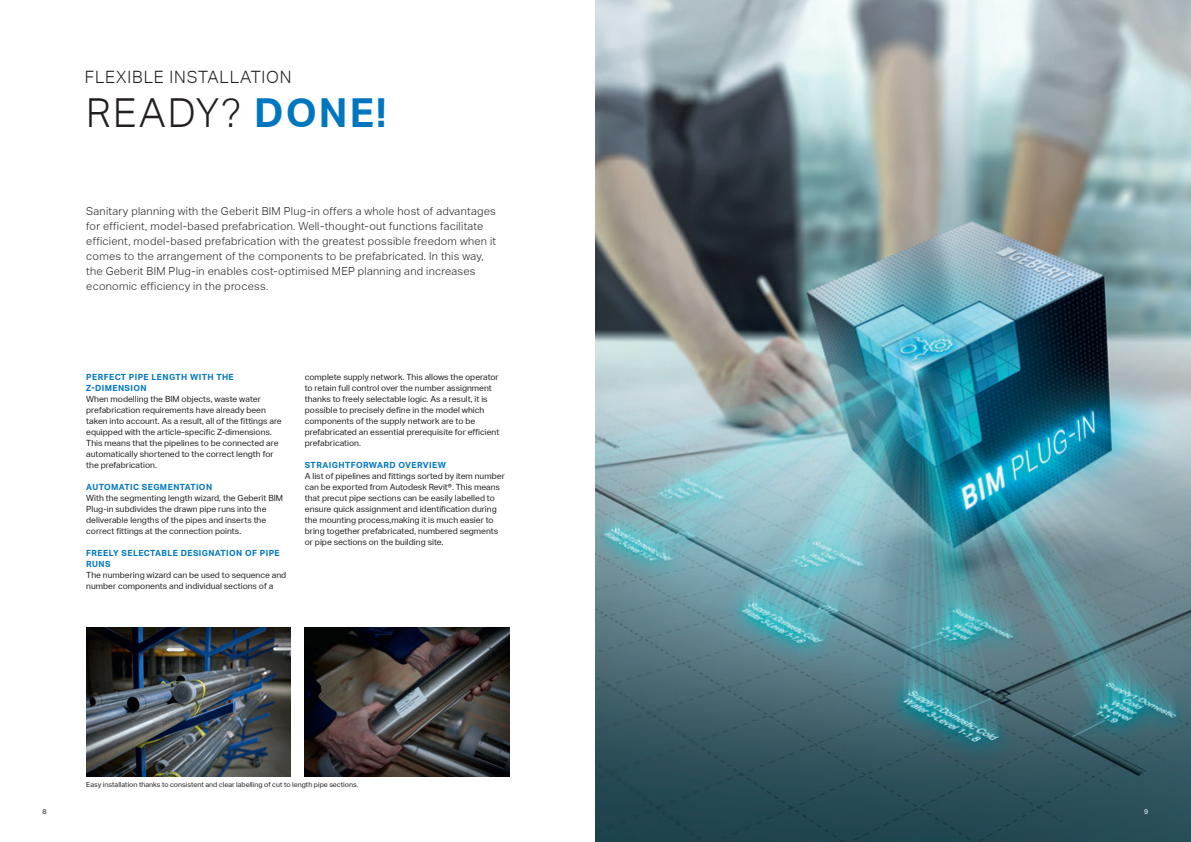
<style>
.page{position:relative;width:1191px;height:842px;background:#fff}
.page>*{position:absolute;margin:0;border:0;box-sizing:border-box;transform-origin:0 0}
.t1{font:300 40px "Aktiv Grotesk Geberit";letter-spacing:.05em;color:#231f20}
.t2{font:300 17px "Aktiv Grotesk Geberit";letter-spacing:.05em;color:#231f20}
.t3{font:300 11px/15px "Aktiv Grotesk Geberit";letter-spacing:.025em;color:#231f20}
.t4{font:8.5px/11px "Aktiv Grotesk Geberit";color:#231f20}
.t5{font:700 8.5px/11px "Aktiv Grotesk Geberit";letter-spacing:.05em;color:#0076be}
.t6{font:7px "Aktiv Grotesk Geberit";color:#231f20}
.t7{font:7px "Aktiv Grotesk Geberit";color:#fff}
.s1{font-weight:700;color:#0076be}
</style>
<div class="page">
<img style="left:305px;top:627px;width:204px;height:149px">
<img style="left:595px;top:0;width:596px;height:842px">
<img style="left:86px;top:627px;width:205px;height:149px">
<h2 class="t2" style="left:85px;top:68px;width:208px">FLEXIBLE INSTALLATION</h2>
<h1 class="t1" style="left:86px;top:90px;width:302px">READY? <span class="s1">DONE!</span></h1>
<p class="t3" style="left:86px;top:204px;width:411px">Sanitary planning with the Geberit BIM Plug-in offers a whole host of advantages for efficient, model-based prefabrication. Well-thought-out functions facilitate efficient, model-based prefabrication with the greatest possible freedom when it comes to the arrangement of the components to be prefabricated. In this way, the Geberit BIM Plug-in enables cost-optimised MEP planning and increases economic efficiency in the process.</p>
<p class="t5" style="left:86px;top:372px;width:149px">PERFECT PIPE LENGTH WITH THE<br>Z-DIMENSION</p>
<p class="t4" style="left:86px;top:394px;width:197px">When modelling the BIM objects, waste water prefabrication requirements have already been taken into account. As a result, all of the fittings are equipped with the article-specific Z-dimensions.<br>This means that the pipelines to be connected are automatically shortened to the correct length for the prefabrication.</p>
<p class="t5" style="left:86px;top:482px;width:127px">AUTOMATIC SEGMENTATION</p>
<p class="t4" style="left:86px;top:493px;width:198px">With the segmenting length wizard, the Geberit BIM Plug-in subdivides the drawn pipe runs into the deliverable lengths of the pipes and inserts the correct fittings at the connection points.</p>
<p class="t5" style="left:86px;top:548px;width:195px">FREELY SELECTABLE DESIGNATION OF PIPE<br>RUNS</p>
<p class="t4" style="left:86px;top:570px;width:202px">The numbering wizard can be used to sequence and number components and individual sections of a</p>
<p class="t4" style="left:305px;top:372px;width:196px">complete supply network. This allows the operator to retain full control over the number assignment thanks to freely selectable logic. As a result, it is possible to precisely define in the model which components of the supply network are to be prefabricated an essential prerequisite for efficient prefabrication.</p>
<p class="t5" style="left:305px;top:460px;width:143px">STRAIGHTFORWARD OVERVIEW</p>
<p class="t4" style="left:305px;top:471px;width:201px">A list of pipelines and fittings sorted by item number can be exported from Autodesk Revit®. This means that precut pipe sections can be easily labelled to ensure quick assignment and identification during the mounting process,making it is much easier to bring together prefabricated, numbered segments or pipe sections on the building site.</p>
<p class="t6" style="left:86px;top:781px;width:273px">Easy installation thanks to consistent and clear labelling of cut to length pipe sections.</p>
<p class="t6" style="left:43px;top:807px;width:6px">8</p>
<p class="t7" style="left:1144px;top:807px;width:6px">9</p>
</div>
